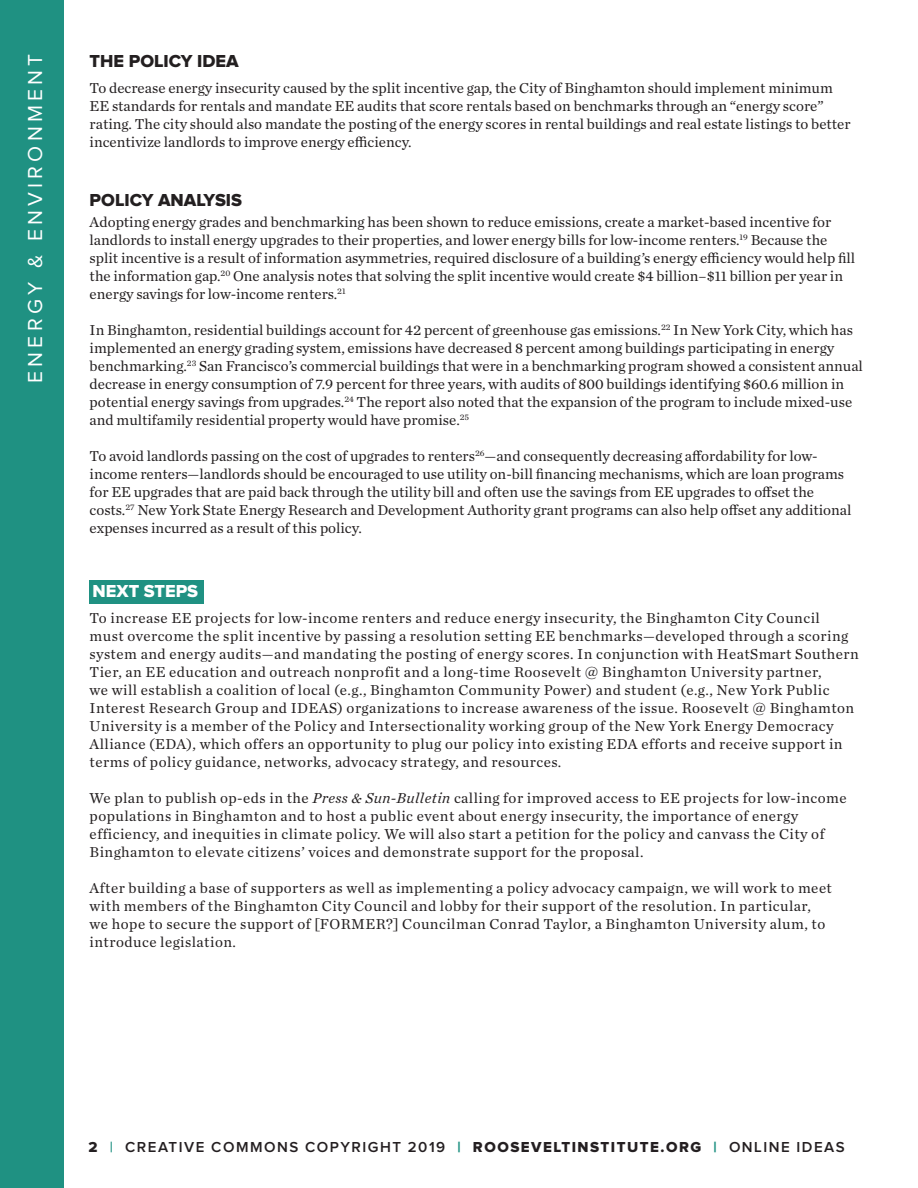
<style>
.page{position:relative;width:918px;height:1188px;background:#fff}
.page>*{position:absolute;margin:0;border:0;box-sizing:border-box;transform-origin:0 0}
.t1{font:21px "Proxima Nova";letter-spacing:.2em;color:#fff}
.t2{font:18px "Proxima Nova Extrabld";color:#231f20}
.t3{font:18px "Proxima Nova Extrabld";color:#fff}
.Body_Copy{font:15px/18px "Chronicle Text G1";color:#231f20}
.Body_Copy-2{font:15px/18px "Chronicle Text G1";letter-spacing:.03em;color:#231f20}
.t4{font:600 15px "Proxima Nova";letter-spacing:.1em;color:#241f21}
.s1{font-style:italic}
.s2{font-family:"Proxima Nova Extrabld";font-weight:400}
.s3{color:#1f9182}
.s4{font-family:"Proxima Nova Extrabld";font-weight:400;color:#1f9182}
</style>
<div class="page">
<div style="left:90px;top:580px;width:114px;height:24px;background:#1f9182"></div>
<div style="left:0;top:0;width:64px;height:1188px;background:#1f9182"></div>
<p class="t1" style="left:26px;top:383px;width:330px;rotate:-90deg">ENERGY &amp; ENVIRONMENT</p>
<p class="t2" style="left:90px;top:53px;width:151px">THE POLICY IDEA</p>
<p class="Body_Copy" style="left:90px;top:78px;width:762px">To decrease energy insecurity caused by the split incentive gap, the City of Binghamton should implement minimum EE standards for rentals and mandate EE audits that score rentals based on benchmarks through an “energy score” rating. The city should also mandate the posting of the energy scores in rental buildings and real estate listings to better incentivize landlords to improve energy efficiency.</p>
<p class="t2" style="left:90px;top:192px;width:154px">POLICY ANALYSIS</p>
<p class="Body_Copy" style="left:90px;top:213px;width:767px">Adopting energy grades and benchmarking has been shown to reduce emissions, create a market-based incentive for landlords to install energy upgrades to their properties, and lower energy bills for low-income renters.<sup>19</sup> Because the split incentive is a result of information asymmetries, required disclosure of a building’s energy efficiency would help fill the information gap.<sup>20</sup> One analysis notes that solving the split incentive would create $4 billion–$11 billion per year in energy savings for low-income renters.<sup>21</sup></p>
<p class="Body_Copy" style="left:90px;top:321px;width:775px">In Binghamton, residential buildings account for 42 percent of greenhouse gas emissions.<sup>22</sup> In New York City, which has implemented an energy grading system, emissions have decreased 8 percent among buildings participating in energy benchmarking.<sup>23</sup> San Francisco’s commercial buildings that were in a benchmarking program showed a consistent annual decrease in energy consumption of 7.9 percent for three years, with audits of 800 buildings identifying $60.6 million in potential energy savings from upgrades.<sup>24</sup> The report also noted that the expansion of the program to include mixed-use and multifamily residential property would have promise.<sup>25</sup></p>
<p class="Body_Copy" style="left:90px;top:447px;width:763px">To avoid landlords passing on the cost of upgrades to renters<sup>26</sup>—and consequently decreasing affordability for low&shy;income renters—landlords should be encouraged to use utility on-bill financing mechanisms, which are loan programs for EE upgrades that are paid back through the utility bill and often use the savings from EE upgrades to offset the costs.<sup>27</sup> New York State Energy Research and Development Authority grant programs can also help offset any additional expenses incurred as a result of this policy.</p>
<p class="t3" style="left:93px;top:583px;width:107px">NEXT STEPS</p>
<p class="Body_Copy-2" style="left:90px;top:608px;width:771px">To increase EE projects for low-income renters and reduce energy insecurity, the Binghamton City Council<br>must overcome the split incentive by passing a resolution setting EE benchmarks—developed through a scoring system and energy audits—and mandating the posting of energy scores. In conjunction with HeatSmart Southern Tier, an EE education and outreach nonprofit and a long-time Roosevelt @ Binghamton University partner,<br>we will establish a coalition of local (e.g., Binghamton Community Power) and student (e.g., New York Public Interest Research Group and IDEAS) organizations to increase awareness of the issue. Roosevelt @ Binghamton University is a member of the Policy and Intersectionality working group of the New York Energy Democracy Alliance (EDA), which offers an opportunity to plug our policy into existing EDA efforts and receive support in terms of policy guidance, networks, advocacy strategy, and resources.</p>
<p class="Body_Copy-2" style="left:90px;top:788px;width:759px">We plan to publish op-eds in the <span class="s1">Press &amp; Sun-Bulletin</span> calling for improved access to EE projects for low-income populations in Binghamton and to host a public event about energy insecurity, the importance of energy efficiency, and inequities in climate policy. We will also start a petition for the policy and canvass the City of Binghamton to elevate citizens’ voices and demonstrate support for the proposal.</p>
<p class="Body_Copy-2" style="left:90px;top:878px;width:744px">After building a base of supporters as well as implementing a policy advocacy campaign, we will work to meet with members of the Binghamton City Council and lobby for their support of the resolution. In particular, we hope to secure the support of [FORMER?] Councilman Conrad Taylor, a Binghamton University alum, to introduce legislation.</p>
<p class="t4" style="left:88px;top:1140px;width:758px"><span class="s2">2</span> <span class="s3">|</span> CREATIVE COMMONS COPYRIGHT 2019 <span class="s4">|</span> <span class="s2">ROOSEVELTINSTITUTE.ORG</span> <span class="s4">|</span> ONLINE IDEAS</p>
</div>
